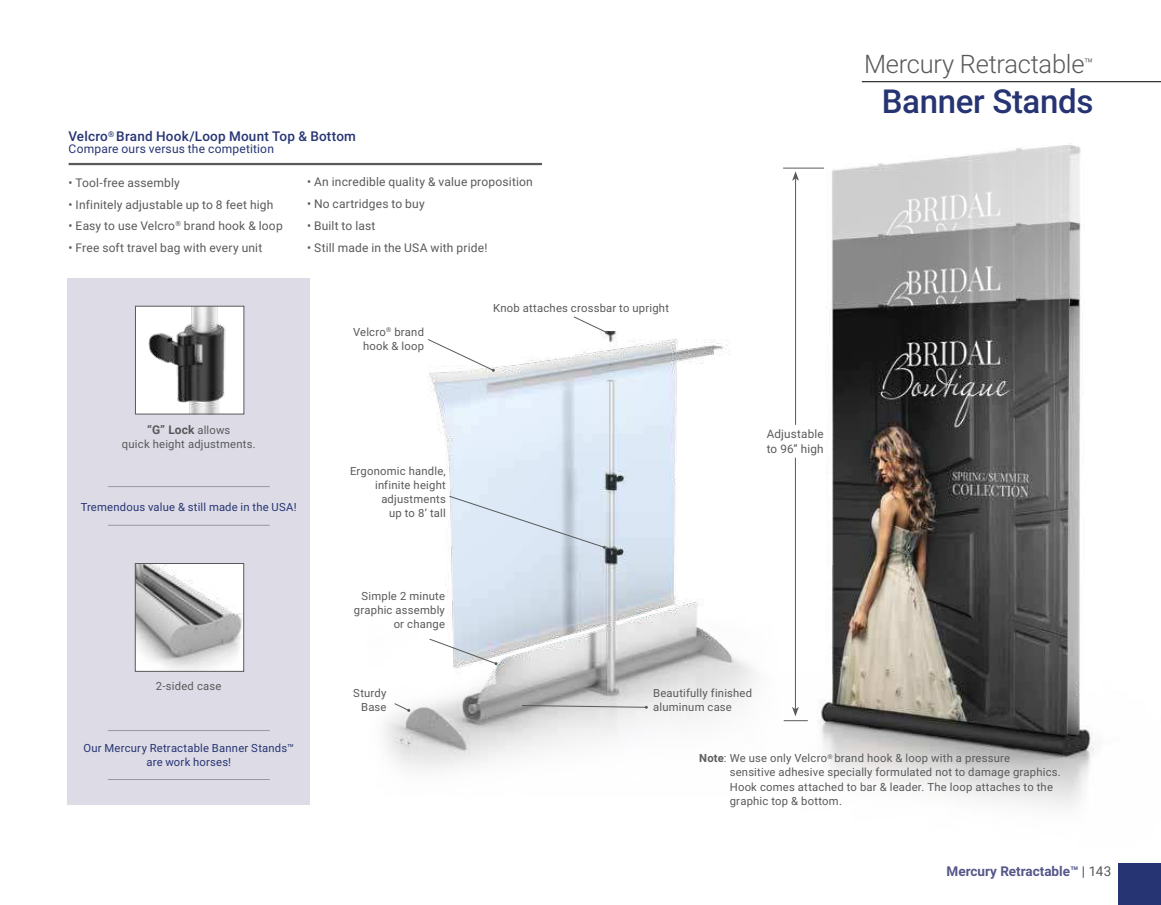
<style>
.page{position:relative;width:1161px;height:905px;background:#fff}
.page>*{position:absolute;margin:0;border:0;box-sizing:border-box;transform-origin:0 0}
.t1{font:500 33px "Roboto";letter-spacing:-.01em;color:#273473}
.t2{font:300 25.5px "Roboto";letter-spacing:-.01em;color:#58595b}
.t3{font:500 13.5px "Roboto";letter-spacing:.015em;color:#273473}
.t4{font:700 13.5px "Roboto";color:#555789}
.t5{font:12px "Roboto";letter-spacing:.015em;color:#58595b}
.t6{font:12px "Roboto";letter-spacing:.02em;color:#273473}
.t7{font:700 12px "Roboto";color:#58595b}
.t8{font:11.7px/14.5px "Roboto";letter-spacing:.015em;color:#58595b}
.t9{font:11.25px/14.1px "Roboto";letter-spacing:.02em;color:#58595b;text-align:right}
.t10{font:11.25px/14.1px "Roboto";letter-spacing:.02em;color:#273473;text-align:center}
.s1{font-weight:400;font-size:11.25px}
.s2{font-weight:700}
.s3{font-weight:400;color:#58595b}
</style>
<div class="page">
<img style="left:783px;top:145px;width:311px;height:662px">
<div style="left:1119px;top:863px;width:42px;height:41px;background:#273473"></div>
<hr style="left:795px;top:178px;width:1px;height:247px;background:#58595b">
<svg style="left:792px;top:171px;width:7px;height:10px"></svg>
<hr style="left:795px;top:457px;width:1px;height:252px;background:#58595b">
<hr style="left:783px;top:168px;width:41px;height:1px;background:#58595b">
<svg style="left:784px;top:706px;width:24px;height:15px"></svg>
<hr style="left:862px;top:81px;width:299px;height:1px;background:#000">
<img style="left:384px;top:332px;width:371px;height:438px">
<svg style="left:521px;top:704px;width:127px;height:4px"></svg>
<svg style="left:429px;top:638px;width:69px;height:27px"></svg>
<svg style="left:448px;top:495px;width:158px;height:54px;background:#d7e3ef"></svg>
<svg style="left:427px;top:338px;width:68px;height:34px"></svg>
<svg style="left:394px;top:702px;width:16px;height:10px"></svg>
<svg style="left:573px;top:316px;width:35px;height:18px"></svg>
<hr style="left:69px;top:163px;width:473px;height:2px;background:#58595b">
<div style="left:67px;top:278px;width:243px;height:526px;background:#dddce6"></div>
<img style="left:137px;top:308px;width:105px;height:104px">
<div style="left:135px;top:306px;width:109px;height:108px;border:1px solid #58595b"></div>
<hr style="left:108px;top:486px;width:162px;height:1px;background:#58595b">
<hr style="left:108px;top:525px;width:162px;height:1px;background:#58595b">
<img style="left:137px;top:565px;width:105px;height:104px">
<div style="left:135px;top:563px;width:109px;height:108px;border:1px solid #58595b"></div>
<hr style="left:108px;top:730px;width:162px;height:1px;background:#58595b">
<hr style="left:108px;top:779px;width:162px;height:1px;background:#58595b">
<p class="t3" style="left:69px;top:131px;width:289px">Velcro<sup>®</sup> Brand Hook/Loop Mount Top &amp; Bottom</p>
<p class="t6" style="left:69px;top:144px;width:207px">Compare ours versus the competition</p>
<p class="t5" style="left:69px;top:178px;width:113px">• Tool-free assembly</p>
<p class="t5" style="left:69px;top:199px;width:206px">• Infinitely adjustable up to 8 feet high</p>
<p class="t5" style="left:69px;top:221px;width:216px">• Easy to use Velcro<sup>®</sup> brand hook &amp; loop</p>
<p class="t5" style="left:69px;top:243px;width:195px">• Free soft travel bag with every unit</p>
<p class="t5" style="left:307px;top:177px;width:227px">• An incredible quality &amp; value proposition</p>
<p class="t5" style="left:307px;top:199px;width:119px">• No cartridges to buy</p>
<p class="t5" style="left:307px;top:221px;width:70px">• Built to last</p>
<p class="t5" style="left:307px;top:242px;width:182px">• Still made in the USA with pride!</p>
<p class="t9" style="left:353px;top:326px;width:72px">Velcro<sup>®</sup> brand hook &amp; loop</p>
<p class="t9" style="left:493px;top:302px;width:178px">Knob attaches crossbar to upright</p>
<p class="t7" style="left:147px;top:424px;width:85px">“G” Lock <span class="s1">allows</span></p>
<p class="t9" style="left:122px;top:437px;width:135px">quick height adjustments.</p>
<p class="t10" style="left:81px;top:500px;width:217px">Tremendous value &amp; still made in the USA!</p>
<p class="t9" style="left:156px;top:680px;width:67px">2-sided case</p>
<p class="t9" style="left:350px;top:464px;width:97px">Ergonomic handle, infinite height adjustments<br>up to 8’ tall</p>
<p class="t9" style="left:354px;top:589px;width:93px">Simple 2 minute graphic assembly or change</p>
<p class="t9" style="left:353px;top:686px;width:35px">Sturdy<br>Base</p>
<p class="t8" style="left:767px;top:428px;width:58px">Adjustable to 96” high</p>
<p class="t9" style="left:653px;top:686px;width:100px;text-align:left">Beautifully finished aluminum case</p>
<h2 class="t2" style="left:864px;top:54px;width:231px">Mercury Retractable<sup>™</sup></h2>
<h1 class="t1" style="left:882px;top:88px;width:213px">Banner Stands</h1>
<p class="t10" style="left:83px;top:742px;width:212px">Our Mercury Retractable Banner Stands™ are work horses!</p>
<p class="t9" style="left:730px;top:752px;width:333px;text-align:left;text-indent:-31px"><span class="s2">Note</span>: We use only Velcro<sup>®</sup> brand hook &amp; loop with a pressure<br>sensitive adhesive specially formulated not to damage graphics.<br>Hook comes attached to bar &amp; leader. The loop attaches to the graphic top &amp; bottom.</p>
<p class="t4" style="left:947px;top:865px;width:166px">Mercury Retractable™ | <span class="s3">143</span></p>
</div>
